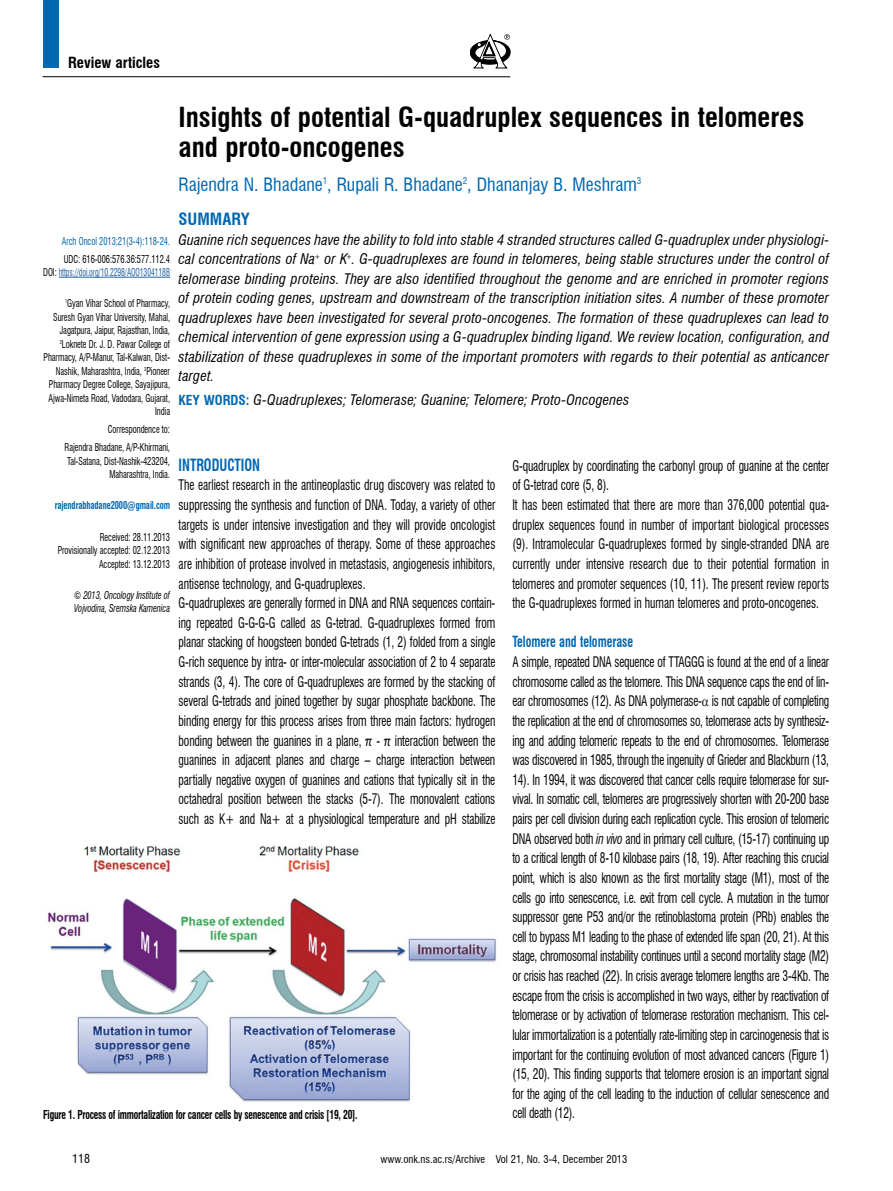
<style>
.page{position:relative;width:893px;height:1191px;background:#fff}
.page>*{position:absolute;margin:0;border:0;box-sizing:border-box;transform-origin:0 0}
.t1{font:700 condensed 27px/30px "Swiss 721 BT";color:#000}
.t2{font:condensed 18px "Swiss 721 BT";color:#0067b1}
.t3{font:700 condensed 16.5px "Swiss 721 BT";color:#0067b1;scale:.8 1}
.t4{font:700 condensed 16.5px "Swiss 721 BT";color:#0067b1}
.t5{font:700 condensed 15px "Swiss 721 BT";color:#0067b1;scale:.8 1}
.t6{font:700 condensed 15px "Swiss 721 BT";color:#000}
.t7{font:condensed 14.25px/19.6px "Swiss 721 BT";letter-spacing:-.01em;color:#000;scale:.8 1}
.t8{font:italic condensed 14.25px/19.5px "Swiss 721 BT";letter-spacing:.01em;color:#000;text-align:justify}
.t9{font:700 condensed 12px "Swiss 721 BT";letter-spacing:-.025em;color:#000;scale:.8 1}
.t10{font:condensed 12px "Swiss 721 BT";color:#000}
.t11{font:condensed 10.5px/13.5px "Swiss 721 BT";letter-spacing:-.005em;color:#000;text-align:right;scale:.8 1}
.t12{font:condensed 10.5px/13.5px "Swiss 721 BT";letter-spacing:-.005em;color:#215e9e;text-align:right;scale:.72 1}
.t13{font:italic condensed 10.5px/13.5px "Swiss 721 BT";letter-spacing:-.005em;color:#000;scale:.8 1}
.t14{font:condensed 10.5px "Swiss 721 BT";letter-spacing:-.005em;color:#000}
.t15{font:condensed 10.5px "Swiss 721 BT";letter-spacing:-.005em;color:#0067b1;scale:.8 1}
.t16{font:700 condensed 10.5px "Swiss 721 BT";letter-spacing:-.005em;color:#0067b1;scale:.8 1}
.s1{font-weight:700;font-style:normal;font-size:13.5px;color:#0067b1}
.s2{color:#000}
.s3{font-style:italic}
</style>
<div class="page">
<div style="left:43px;top:0;width:16px;height:67px;background:#0067b1"></div>
<hr style="left:43px;top:76px;width:467px;height:1px;background:#000">
<svg style="left:470px;top:34px;width:40px;height:34px"></svg>
<hr style="left:59px;top:277px;width:111px;height:1px;background:#215e9e">
<img style="left:47px;top:845px;width:449px;height:257px">
<p class="t6" style="left:68px;top:53px;width:93px">Review articles</p>
<h1 class="t1" style="left:179px;top:102px;width:627px">Insights of potential G-quadruplex sequences in telomeres and proto-oncogenes</h1>
<p class="t2" style="left:179px;top:174px;width:464px">Rajendra N. Bhadane<sup>1</sup>, Rupali R. Bhadane<sup>2</sup>, Dhananjay B. Meshram<sup>3</sup></p>
<p class="t4" style="left:179px;top:209px;width:73px">SUMMARY</p>
<p class="t8" style="left:179px;top:230px;width:652px">Guanine rich sequences have the ability to fold into stable 4 stranded structures called G-quadruplex under physiologi&shy;cal concentrations of Na<sup>+</sup> or K<sup>+</sup>. G-quadruplexes are found in telomeres, being stable structures under the control of telomerase binding proteins. They are also identified throughout the genome and are enriched in promoter regions of protein coding genes, upstream and downstream of the transcription initiation sites. A number of these promoter quadruplexes have been investigated for several proto-oncogenes. The formation of these quadruplexes can lead to chemical intervention of gene expression using a G-quadruplex binding ligand. We review location, configuration, and stabilization of these quadruplexes in some of the important promoters with regards to their potential as anticancer target.</p>
<p class="t8" style="left:179px;top:390px;width:452px"><span class="s1">KEY WORDS:</span> G-Quadruplexes; Telomerase; Guanine; Telomere; Proto-Oncogenes</p>
<p class="t15" style="left:62px;top:235px;width:137px">Arch Oncol 2013;21(3-4):118-24.</p>
<p class="t12" style="left:43px;top:252px;width:178px"><span class="s2">UDC: 616-006:576.36:577.112.4<br>DOI:</span> https://doi.org/10.2298/AOO1304118B</p>
<p class="t11" style="left:44px;top:297px;width:160px"><sup>1</sup>Gyan Vihar School of Pharmacy, Suresh Gyan Vihar University, Mahal, Jagatpura, Jaipur, Rajasthan, India, <sup>2</sup>Loknete Dr. J. D. Pawar College of Pharmacy, A/P-Manur, Tal-Kalwan, Dist-Nashik, Maharashtra, India, <sup>3</sup>Pioneer Pharmacy Degree College, Sayajipura, Ajwa-Nimeta Road, Vadodara, Gujarat, India</p>
<p class="t11" style="left:65px;top:420px;width:133px;line-height:17.7px">Correspondence to:<br>Rajendra Bhadane, A/P-Khirmani,</p>
<p class="t11" style="left:67px;top:454px;width:130px">Tal-Satana, Dist-Nashik-423204,<br>Maharashtra, India.</p>
<p class="t16" style="left:55px;top:499px;width:146px">rajendrabhadane2000@gmail.com</p>
<p class="t11" style="left:58px;top:530px;width:142px">Received: 28.11.2013<br>Provisionally accepted: 02.12.2013<br>Accepted: 13.12.2013</p>
<p class="t13" style="left:74px;top:588px;width:121px">© 2013, Oncology Institute of<br>Vojvodina, Sremska Kamenica</p>
<p class="t3" style="left:179px;top:455px;width:103px">INTRODUCTION</p>
<p class="t7" style="left:179px;top:475px;width:398px">The earliest research in the antineoplastic drug discovery was related to suppressing the synthesis and function of DNA. Today, a variety of other targets is under intensive investigation and they will provide oncologist with significant new approaches of therapy. Some of these approaches are inhibition of protease involved in metastasis, angiogenesis inhibitors, antisense technology, and G-quadruplexes.<br>G-quadruplexes are generally formed in DNA and RNA sequences contain&shy;ing repeated G-G-G-G called as G-tetrad. G-quadruplexes formed from planar stacking of hoogsteen bonded G-tetrads (1, 2) folded from a single G-rich sequence by intra- or inter-molecular association of 2 to 4 separate strands (3, 4). The core of G-quadruplexes are formed by the stacking of several G-tetrads and joined together by sugar phosphate backbone. The binding energy for this process arises from three main factors: hydrogen bonding between the guanines in a plane, π - π interaction between the guanines in adjacent planes and charge – charge interaction between partially negative oxygen of guanines and cations that typically sit in the octahedral position between the stacks (5-7). The monovalent cations such as K+ and Na+ at a physiological temperature and pH stabilize</p>
<p class="t7" style="left:512px;top:456px;width:398px">G-quadruplex by coordinating the carbonyl group of guanine at the center of G-tetrad core (5, 8).<br>It has been estimated that there are more than 376,000 potential qua&shy;druplex sequences found in number of important biological processes (9). Intramolecular G-quadruplexes formed by single-stranded DNA are currently under intensive research due to their potential formation in telomeres and promoter sequences (10, 11). The present review reports the G-quadruplexes formed in human telomeres and proto-oncogenes.</p>
<p class="t5" style="left:512px;top:633px;width:153px">Telomere and telomerase</p>
<p class="t7" style="left:512px;top:652px;width:398px;text-align:justify">A simple, repeated DNA sequence of TTAGGG is found at the end of a linear chromosome called as the telomere. This DNA sequence caps the end of lin&shy;ear chromosomes (12). As DNA polymerase- is not capable of completing the replication at the end of chromosomes so, telomerase acts by synthesiz&shy;ing and adding telomeric repeats to the end of chromosomes. Telomerase was discovered in 1985, through the ingenuity of Grieder and Blackburn (13, 14). In 1994, it was discovered that cancer cells require telomerase for sur&shy;vival. In somatic cell, telomeres are progressively shorten with 20-200 base pairs per cell division during each replication cycle. This erosion of telomeric DNA observed both <span class="s3">in vivo</span> and in primary cell culture, (15-17) continuing up to a critical length of 8-10 kilobase pairs (18, 19). After reaching this crucial point, which is also known as the first mortality stage (M1), most of the cells go into senescence, i.e. exit from cell cycle. A mutation in the tumor suppressor gene P53 and/or the retinoblastoma protein (PRb) enables the cell to bypass M1 leading to the phase of extended life span (20, 21). At this stage, chromosomal instability continues until a second mortality stage (M2) or crisis has reached (22). In crisis average telomere lengths are 3-4Kb. The escape from the crisis is accomplished in two ways, either by reactivation of telomerase or by activation of telomerase restoration mechanism. This cel&shy;lular immortalization is a potentially rate-limiting step in carcinogenesis that is important for the continuing evolution of most advanced cancers (Figure 1) (15, 20). This finding supports that telomere erosion is an important signal for the aging of the cell leading to the induction of cellular senescence and cell death (12).</p>
<p class="t9" style="left:43px;top:1107px;width:395px">Figure 1. Process of immortalization for cancer cells by senescence and crisis [19, 20].</p>
<p class="t10" style="left:72px;top:1151px;width:19px">118</p>
<p class="t14" style="left:380px;top:1153px;width:248px">www.onk.ns.ac.rs/Archive Vol 21, No. 3-4, December 2013</p>
</div>
